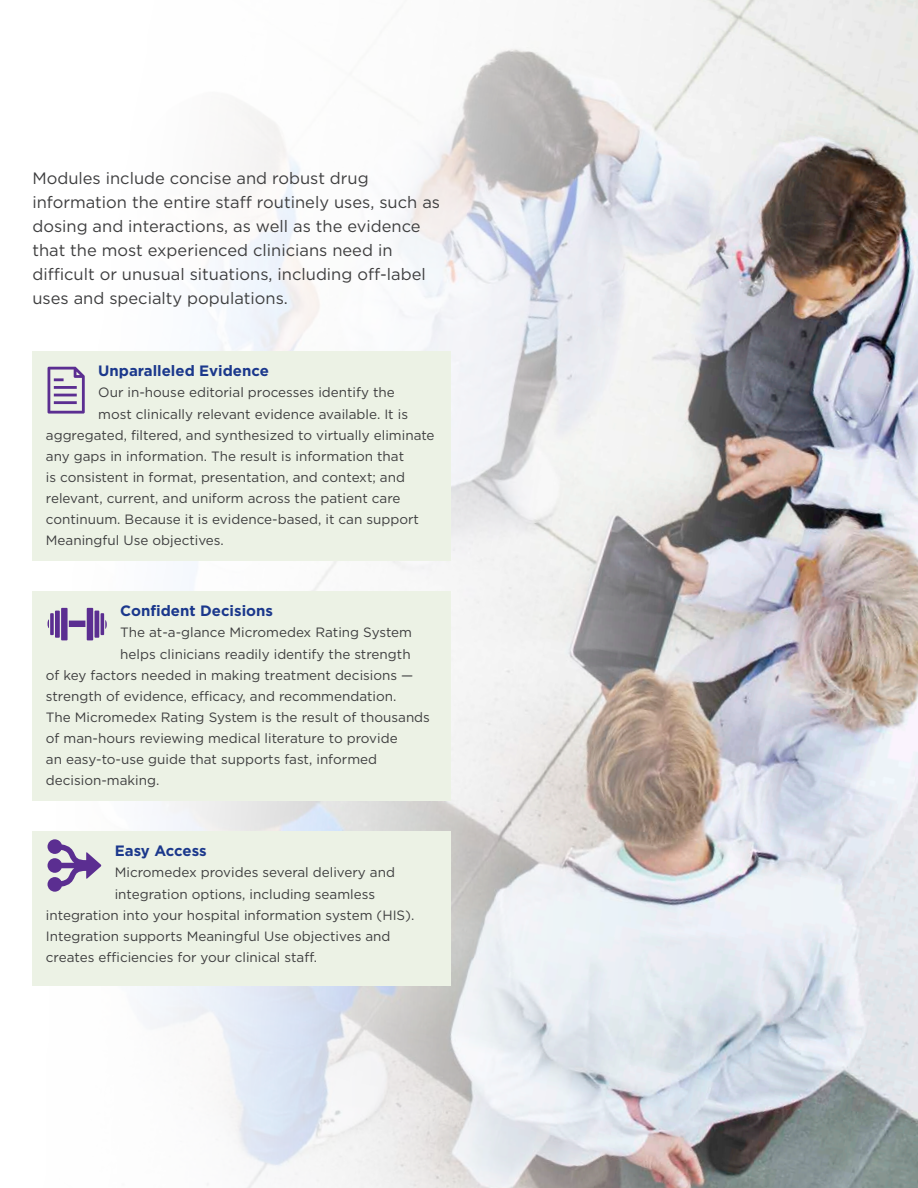
<style>
.page{position:relative;width:918px;height:1188px;background:#fff}
.page>*{position:absolute;margin:0;border:0;box-sizing:border-box;transform-origin:0 0}
.t1{font:16.5px/24px "Gotham";color:#3e3e3f}
.t2{font:700 15px "Gotham";color:#1b388c}
.t3{font:13.5px "Gotham";color:#3e3e3f}
</style>
<div class="page">
<img style="left:150px;top:0;width:768px;height:1188px">
<div style="left:32px;top:591px;width:419px;height:210px;background:#ecf2e5"></div>
<div style="left:32px;top:831px;width:419px;height:155px;background:#ecf2e5"></div>
<div style="left:32px;top:351px;width:419px;height:210px;background:#ecf2e5"></div>
<svg style="left:48px;top:367px;width:37px;height:47px"></svg>
<svg style="left:48px;top:608px;width:59px;height:32px"></svg>
<svg style="left:48px;top:839px;width:53px;height:53px"></svg>
<p class="t1" style="left:32px;top:166px;width:409px">Modules include concise and robust drug information the entire staff routinely uses, such as dosing and interactions, as well as the evidence that the most experienced clinicians need in difficult or unusual situations, including off-label uses and specialty populations.</p>
<p class="t2" style="left:98px;top:361px;width:172px">Unparalleled Evidence</p>
<p class="t3" style="left:98px;top:384px;width:298px">Our in-house editorial processes identify the</p>
<p class="t3" style="left:98px;top:405px;width:311px">most clinically relevant evidence available. It is</p>
<p class="t3" style="left:46px;top:426px;width:390px">aggregated, filtered, and synthesized to virtually eliminate</p>
<p class="t3" style="left:46px;top:447px;width:360px">any gaps in information. The result is information that</p>
<p class="t3" style="left:46px;top:468px;width:361px">is consistent in format, presentation, and context; and</p>
<p class="t3" style="left:46px;top:489px;width:356px">relevant, current, and uniform across the patient care</p>
<p class="t3" style="left:46px;top:510px;width:375px">continuum. Because it is evidence-based, it can support</p>
<p class="t3" style="left:46px;top:531px;width:180px">Meaningful Use objectives.</p>
<p class="t2" style="left:120px;top:601px;width:154px">Confident Decisions</p>
<p class="t3" style="left:120px;top:624px;width:293px">The at-a-glance Micromedex Rating System</p>
<p class="t3" style="left:120px;top:645px;width:292px">helps clinicians readily identify the strength</p>
<p class="t3" style="left:46px;top:666px;width:369px">of key factors needed in making treatment decisions —</p>
<p class="t3" style="left:46px;top:687px;width:352px">strength of evidence, efficacy, and recommendation.</p>
<p class="t3" style="left:46px;top:708px;width:386px">The Micromedex Rating System is the result of thousands</p>
<p class="t3" style="left:46px;top:729px;width:353px">of man-hours reviewing medical literature to provide</p>
<p class="t3" style="left:46px;top:750px;width:333px">an easy-to-use guide that supports fast, informed</p>
<p class="t3" style="left:46px;top:771px;width:115px">decision-making.</p>
<p class="t2" style="left:115px;top:841px;width:93px">Easy Access</p>
<p class="t3" style="left:115px;top:864px;width:282px">Micromedex provides several delivery and</p>
<p class="t3" style="left:115px;top:885px;width:262px">integration options, including seamless</p>
<p class="t3" style="left:46px;top:906px;width:370px">integration into your hospital information system (HIS).</p>
<p class="t3" style="left:46px;top:927px;width:346px">Integration supports Meaningful Use objectives and</p>
<p class="t3" style="left:46px;top:948px;width:273px">creates efficiencies for your clinical staff.</p>
</div>
